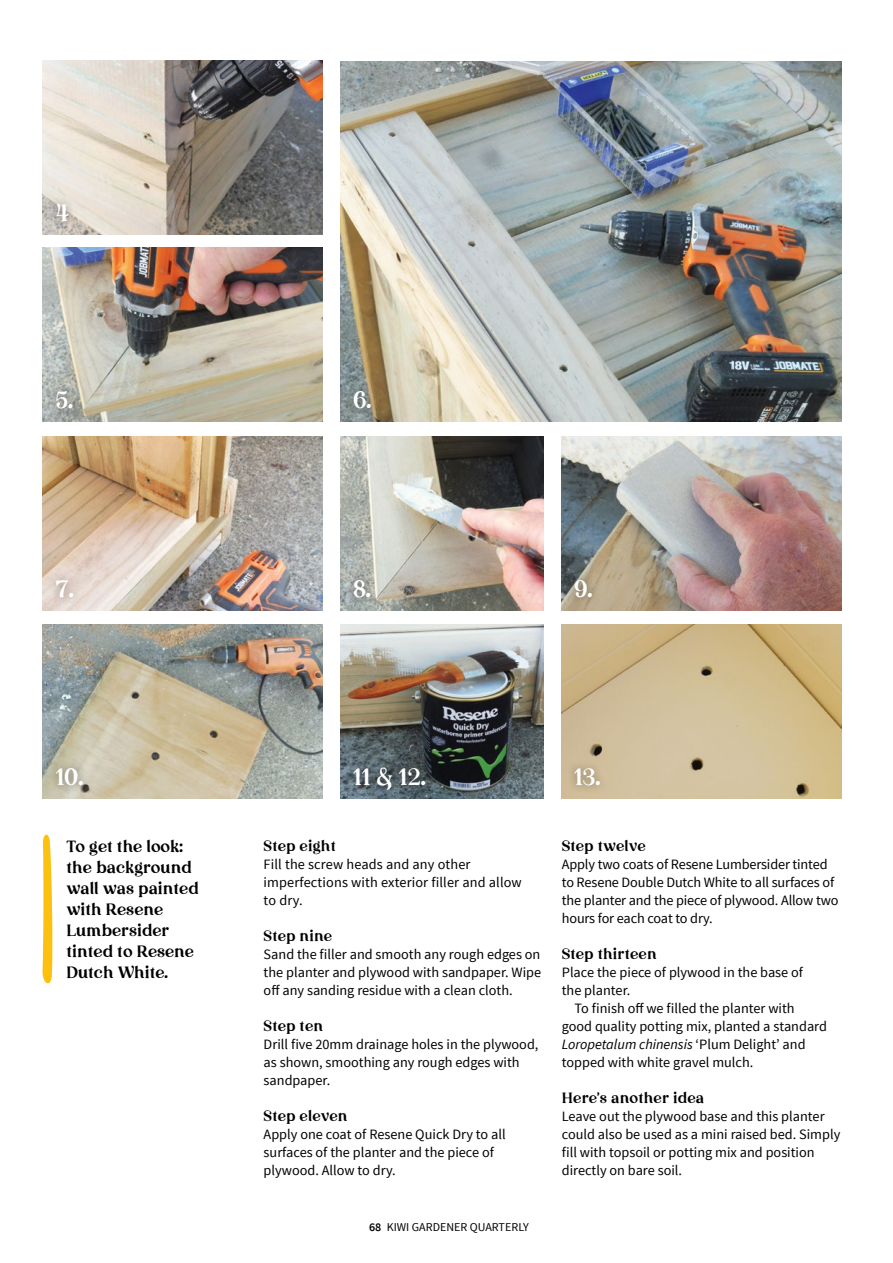
<style>
.page{position:relative;width:893px;height:1263px;background:#fff}
.page>*{position:absolute;margin:0;border:0;box-sizing:border-box;transform-origin:0 0}
.t1{font:23.85px "Karelle";letter-spacing:-.015em;color:#fff}
.t2{font:16.5px/21px "Karelle";color:#000}
.t3{font:15px "Karelle";letter-spacing:.01em;color:#000}
.t4{font:14.25px/18px "Source Sans Pro";color:#000}
.t5{font:12px "Source Sans Pro";color:#000}
.s1{font-weight:600}
.s2{font-style:italic}
</style>
<div class="page">
<svg style="left:43px;top:834px;width:10px;height:150px"></svg>
<img style="left:43px;top:61px;width:280px;height:173px">
<img style="left:43px;top:436px;width:280px;height:174px">
<img style="left:341px;top:436px;width:203px;height:174px">
<img style="left:341px;top:625px;width:203px;height:174px">
<img style="left:562px;top:625px;width:280px;height:174px">
<img style="left:341px;top:62px;width:501px;height:360px">
<img style="left:562px;top:436px;width:280px;height:174px">
<img style="left:43px;top:248px;width:280px;height:174px">
<img style="left:43px;top:625px;width:280px;height:174px">
<div style="left:48px;top:195px;width:28px;height:35px;background:#000;opacity:.41"></div>
<div style="left:48px;top:382px;width:33px;height:36px;background:#000;opacity:.41"></div>
<div style="left:345px;top:382px;width:34px;height:35px;background:#000;opacity:.41"></div>
<div style="left:47px;top:570px;width:35px;height:35px;background:#000;opacity:.41"></div>
<div style="left:345px;top:570px;width:34px;height:35px;background:#000;opacity:.41"></div>
<div style="left:566px;top:570px;width:34px;height:35px;background:#000;opacity:.41"></div>
<div style="left:48px;top:759px;width:43px;height:35px;background:#000;opacity:.41"></div>
<div style="left:345px;top:758px;width:89px;height:40px;background:#000;opacity:.41"></div>
<div style="left:566px;top:759px;width:43px;height:35px;background:#000;opacity:.41"></div>
<h1 class="t1" style="left:56px;top:198px;width:15px">4</h1>
<h1 class="t1" style="left:56px;top:386px;width:19px">5.</h1>
<h1 class="t1" style="left:353px;top:386px;width:20px">6.</h1>
<h1 class="t1" style="left:56px;top:574px;width:19px">7.</h1>
<h1 class="t1" style="left:353px;top:574px;width:19px">8.</h1>
<h1 class="t1" style="left:574px;top:574px;width:20px">9.</h1>
<h1 class="t1" style="left:56px;top:762px;width:29px">10.</h1>
<h1 class="t1" style="left:353px;top:762px;width:74px">11 &amp; 12.</h1>
<h1 class="t1" style="left:574px;top:762px;width:28px">13.</h1>
<p class="t2" style="left:67px;top:837px;width:134px">To get the look: the background wall was painted with Resene<br>Lumbersider tinted to Resene<br>Dutch White.</p>
<p class="t3" style="left:264px;top:837px;width:74px">Step eight</p>
<p class="t4" style="left:264px;top:856px;width:260px">Fill the screw heads and any other imperfections with exterior filler and allow to dry.</p>
<p class="t3" style="left:264px;top:927px;width:70px">Step nine</p>
<p class="t4" style="left:264px;top:946px;width:279px;text-align:justify">Sand the filler and smooth any rough edges on the planter and plywood with sandpaper. Wipe off any sanding residue with a clean cloth.</p>
<p class="t3" style="left:264px;top:1017px;width:61px">Step ten</p>
<p class="t4" style="left:264px;top:1036px;width:276px">Drill five 20mm drainage holes in the plywood, as shown, smoothing any rough edges with sandpaper.</p>
<p class="t3" style="left:264px;top:1107px;width:85px">Step eleven</p>
<p class="t4" style="left:264px;top:1126px;width:244px">Apply one coat of Resene Quick Dry to all surfaces of the planter and the piece of plywood. Allow to dry.</p>
<p class="t5" style="left:369px;top:1219px;width:161px"><span class="s1">68</span> kiwi Gardener quarterly</p>
<p class="t3" style="left:562px;top:837px;width:85px">Step twelve</p>
<p class="t4" style="left:562px;top:856px;width:278px">Apply two coats of Resene Lumbersider tinted to Resene Double Dutch White to all surfaces of the planter and the piece of plywood. Allow two hours for each coat to dry.</p>
<p class="t3" style="left:562px;top:945px;width:96px">Step thirteen</p>
<p class="t4" style="left:562px;top:964px;width:243px">Place the piece of plywood in the base of the planter.</p>
<p class="t4" style="left:562px;top:1000px;width:267px;text-indent:13px">To finish off we filled the planter with good quality potting mix, planted a standard <span class="s2">Loropetalum chinensis</span> ‘Plum Delight’ and topped with white gravel mulch.</p>
<p class="t3" style="left:562px;top:1089px;width:144px">Here’s another idea</p>
<p class="t4" style="left:562px;top:1108px;width:280px">Leave out the plywood base and this planter could also be used as a mini raised bed. Simply fill with topsoil or potting mix and position directly on bare soil.</p>
</div>
